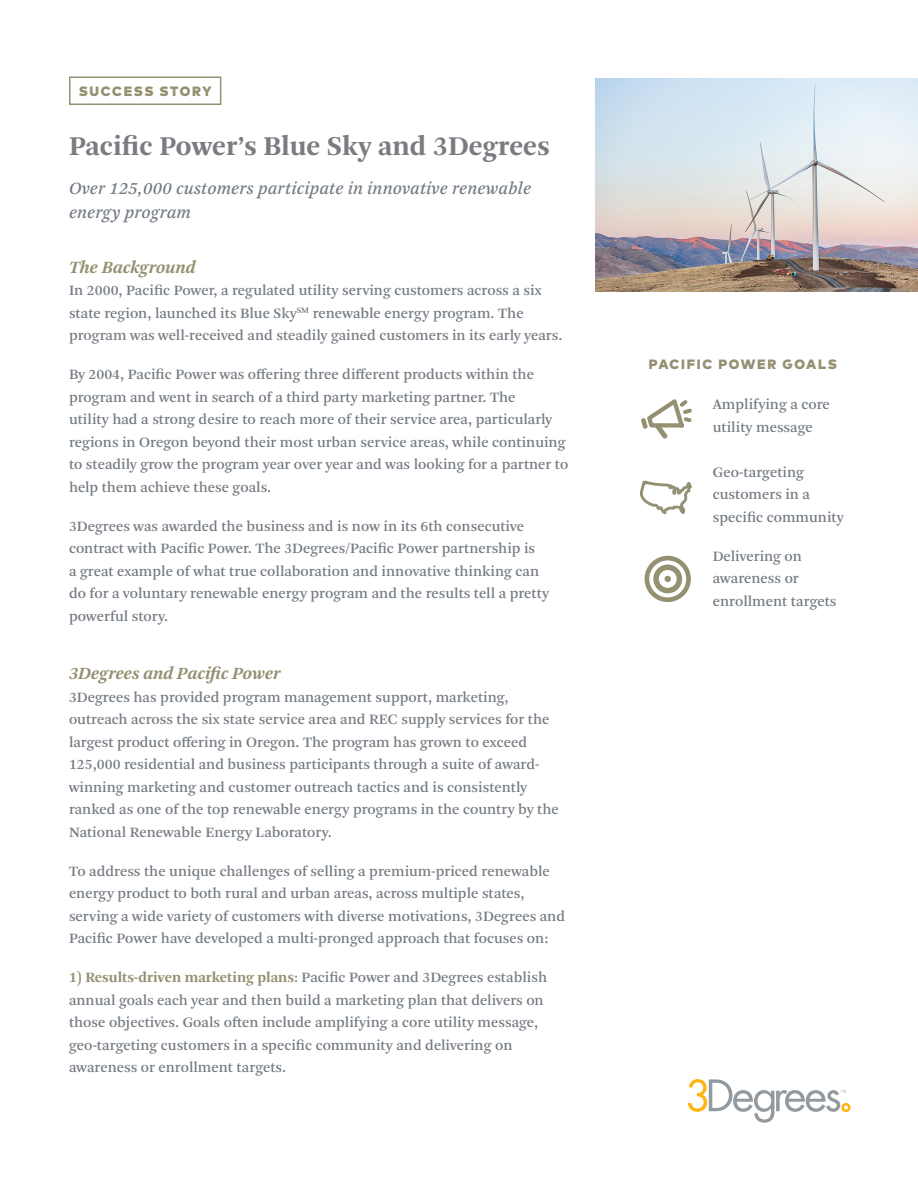
<style>
.page{position:relative;width:918px;height:1188px;background:#fff}
.page>*{position:absolute;margin:0;border:0;box-sizing:border-box;transform-origin:0 0}
.Case_Study_Title__H1{font:700 28.5px "Arnhem Pro";color:#7b7c81}
.Case_Study_Subtitle{font:italic 18px/24px "Arnhem Pro";letter-spacing:.005em;color:#747b83}
.t1{font:italic 700 18px "Arnhem Pro";letter-spacing:-.01em;color:#969073}
.Case_Study_Body_Copy{font:15px/22.5px "Arnhem Pro";color:#747b83}
.t2{font:900 13.5px "Mark OT";letter-spacing:.12em;color:#969073}
.s1{font-weight:700;color:#969073}
</style>
<div class="page">
<div style="left:69px;top:76px;width:152px;height:29px;border:2px solid #969073"></div>
<img style="left:596px;top:78px;width:322px;height:214px">
<svg style="left:640px;top:481px;width:52px;height:33px"></svg>
<svg style="left:645px;top:556px;width:46px;height:46px"></svg>
<svg style="left:641px;top:399px;width:51px;height:40px"></svg>
<svg style="left:688px;top:1079px;width:162px;height:44px"></svg>
<p class="t2" style="left:79px;top:82px;width:134px">SUCCESS STORY</p>
<p class="Case_Study_Title__H1" style="left:69px;top:127px;width:482px">Pacific Power’s Blue Sky and 3Degrees</p>
<p class="Case_Study_Subtitle" style="left:69px;top:177px;width:464px">Over 125,000 customers participate in innovative renewable energy program</p>
<p class="t1" style="left:69px;top:255px;width:128px">The Background</p>
<p class="Case_Study_Body_Copy" style="left:69px;top:279px;width:495px">In 2000, Pacific Power, a regulated utility serving customers across a six state region, launched its Blue Sky<sup>SM</sup> renewable energy program. The program was well-received and steadily gained customers in its early years.</p>
<p class="Case_Study_Body_Copy" style="left:69px;top:363px;width:501px">By 2004, Pacific Power was offering three different products within the program and went in search of a third party marketing partner. The<br>utility had a strong desire to reach more of their service area, particularly regions in Oregon beyond their most urban service areas, while continuing to steadily grow the program year over year and was looking for a partner to help them achieve these goals.</p>
<p class="Case_Study_Body_Copy" style="left:69px;top:515px;width:482px">3Degrees was awarded the business and is now in its 6th consecutive contract with Pacific Power. The 3Degrees/Pacific Power partnership is<br>a great example of what true collaboration and innovative thinking can do for a voluntary renewable energy program and the results tell a pretty powerful story.</p>
<p class="t1" style="left:69px;top:662px;width:213px">3Degrees and Pacific Power</p>
<p class="Case_Study_Body_Copy" style="left:69px;top:686px;width:491px">3Degrees has provided program management support, marketing, outreach across the six state service area and REC supply services for the largest product offering in Oregon. The program has grown to exceed 125,000 residential and business participants through a suite of award&shy;winning marketing and customer outreach tactics and is consistently ranked as one of the top renewable energy programs in the country by the National Renewable Energy Laboratory.</p>
<p class="Case_Study_Body_Copy" style="left:69px;top:860px;width:498px">To address the unique challenges of selling a premium-priced renewable energy product to both rural and urban areas, across multiple states, serving a wide variety of customers with diverse motivations, 3Degrees and Pacific Power have developed a multi-pronged approach that focuses on:</p>
<p class="Case_Study_Body_Copy" style="left:69px;top:966px;width:480px"><span class="s1">1) Results-driven marketing plans:</span> Pacific Power and 3Degrees establish annual goals each year and then build a marketing plan that delivers on those objectives. Goals often include amplifying a core utility message, geo-targeting customers in a specific community and delivering on awareness or enrollment targets.</p>
<p class="t2" style="left:649px;top:355px;width:189px">PACIFIC POWER GOALS</p>
<p class="Case_Study_Body_Copy" style="left:713px;top:393px;width:119px">Amplifying a core utility message</p>
<p class="Case_Study_Body_Copy" style="left:713px;top:461px;width:133px">Geo-targeting customers in a specific community</p>
<p class="Case_Study_Body_Copy" style="left:713px;top:545px;width:125px">Delivering on awareness or enrollment targets</p>
</div>
